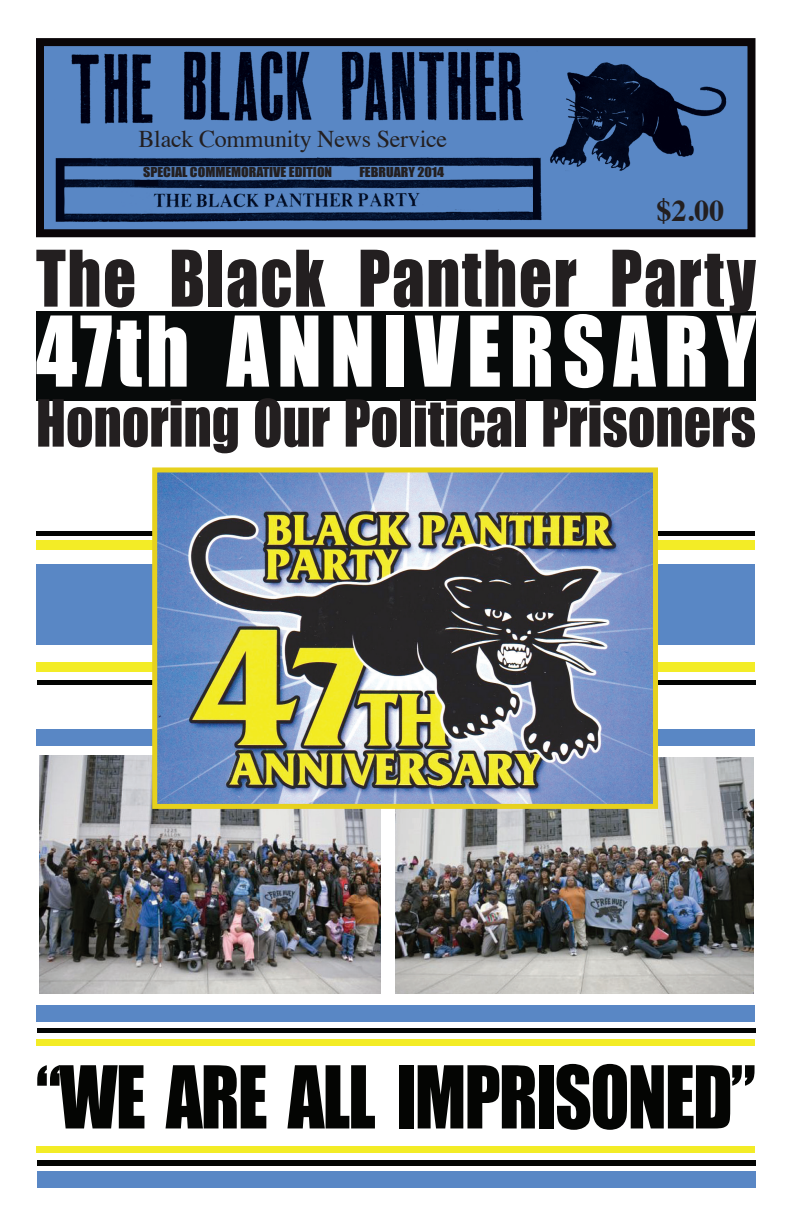
<style>
.page{position:relative;width:792px;height:1224px;background:#fff}
.page>*{position:absolute;margin:0;border:0;box-sizing:border-box;transform-origin:0 0}
.t1{font:90px "Impact";letter-spacing:.1em;color:#fff;scale:.92 1}
.t2{font:80px "Impact";letter-spacing:-.025em;color:#040503;scale:.9 1}
.t3{font:72px "Impact";letter-spacing:.025em;color:#231f20;scale:.9 1}
.t4{font:60px "Impact";color:#231f20;scale:.9 1}
.t5{font:700 30px "Times";color:#231f20}
.t6{font:24px "Times";letter-spacing:-.01em;color:#231f20}
.t7{font:12.6px "Impact";color:#231f20;scale:1.11 1}
</style>
<div class="page">
<div style="left:36px;top:311px;width:720px;height:89px;background:#070a0a"></div>
<div style="left:36px;top:540px;width:720px;height:10px;background:#f3ec26"></div>
<div style="left:40px;top:42px;width:712px;height:191px;background:#5987c5"></div>
<div style="left:36px;top:38px;width:720px;height:199px;border:8px solid #0a0608"></div>
<img style="left:55px;top:49px;width:672px;height:173px">
<div style="left:126px;top:130px;width:353px;height:25px;background:#5987c5"></div>
<div style="left:36px;top:662px;width:720px;height:10px;background:#f3ec26"></div>
<div style="left:36px;top:564px;width:720px;height:81px;background:#5987c5"></div>
<div style="left:37px;top:680px;width:719px;height:5px;background:#040503"></div>
<hr style="left:36px;top:531px;width:719px;height:4px;background:#040503">
<div style="left:36px;top:1040px;width:720px;height:6px;background:#f3ec26"></div>
<div style="left:36px;top:1146px;width:720px;height:6px;background:#f3ec26"></div>
<hr style="left:37px;top:1028px;width:719px;height:4px;background:#040503">
<div style="left:37px;top:1160px;width:719px;height:6px;background:#040503"></div>
<div style="left:648px;top:195px;width:85px;height:30px;background:#5987c5"></div>
<div style="left:36px;top:730px;width:719px;height:16px;background:#5987c5"></div>
<img style="left:39px;top:756px;width:342px;height:238px">
<img style="left:395px;top:758px;width:359px;height:235px">
<img style="left:158px;top:473px;width:494px;height:330px">
<div style="left:152px;top:467px;width:506px;height:342px;border:5px solid #e6d11e"></div>
<div style="left:36px;top:1005px;width:719px;height:17px;background:#5987c5"></div>
<div style="left:37px;top:1172px;width:719px;height:16px;background:#5987c5"></div>
<h3 class="t6" style="left:138px;top:117px;width:310px">Black Community News Service</h3>
<p class="t7" style="left:143px;top:162px;width:172px">SPECIAL COMMEMORATIVE EDITION</p>
<p class="t7" style="left:359px;top:162px;width:78px">FEBRUARY 2014</p>
<h3 class="t5" style="left:657px;top:183px;width:69px">$2.00</h3>
<h3 class="t3" style="left:36px;top:223px;width:801px">The Black Panther Party</h3>
<h1 class="t1" style="left:36px;top:282px;width:784px">47th ANNIVERSARY</h1>
<h3 class="t4" style="left:36px;top:377px;width:801px">Honoring Our Political Prisoners</h3>
<h2 class="t2" style="left:36px;top:1035px;width:801px">“WE ARE ALL IMPRISONED”</h2>
</div>
